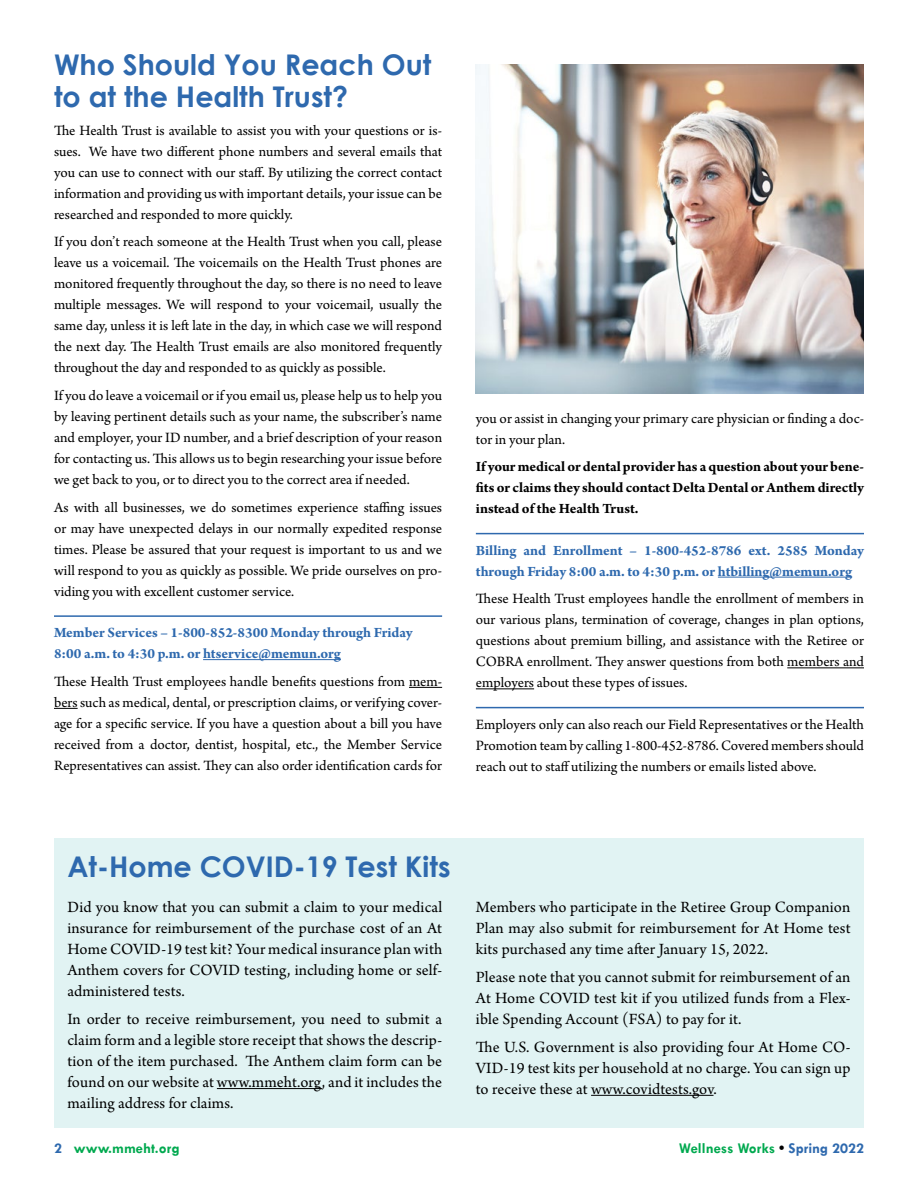
<style>
.page{position:relative;width:918px;height:1188px;background:#fff}
.page>*{position:absolute;margin:0;border:0;box-sizing:border-box;transform-origin:0 0}
.Headline-MMEHT_NL{font:700 28.5px/31.5px "Century Gothic";color:#2e69ae}
.Body_Text-MMEHT_NL{font:16.5px/21px "Arno Pro";letter-spacing:.01em;color:#000;text-align:justify}
.Body_Text-MMEHT_NL-2{font:15px/21px "Arno Pro";color:#000;text-align:justify}
.Body_Text-MMEHT_NL-3{font:700 15px/21px "Arno Pro";color:#2e69ae}
.Body_Text-MMEHT_NL-4{font:700 15px/21px "Arno Pro";letter-spacing:-.005em;color:#000;text-align:justify}
.t1{font:700 15px "Tw Cen";color:#00a94f}
.s1{color:#2e69ae}
.s2{color:#000}
</style>
<div class="page">
<hr style="left:54px;top:615px;width:388px;height:2px;background:#2e69ae">
<hr style="left:203px;top:659px;width:138px;height:1px;background:#2e69ae">
<hr style="left:409px;top:687px;width:33px;height:1px;background:#000">
<svg style="left:54px;top:708px;width:24px;height:1px"></svg>
<hr style="left:476px;top:533px;width:388px;height:1px;background:#2e69ae">
<hr style="left:718px;top:577px;width:134px;height:1px;background:#2e69ae">
<hr style="left:787px;top:667px;width:77px;height:1px;background:#000">
<hr style="left:476px;top:688px;width:58px;height:1px;background:#000">
<hr style="left:476px;top:707px;width:388px;height:1px;background:#2e69ae">
<div style="left:54px;top:838px;width:810px;height:290px;background:#e1f3f3"></div>
<hr style="left:217px;top:1088px;width:105px;height:1px;background:#000">
<hr style="left:591px;top:1095px;width:123px;height:1px;background:#000">
<img style="left:476px;top:65px;width:388px;height:328px">
<p class="Headline-MMEHT_NL" style="left:54px;top:48px;width:379px">Who Should You Reach Out to at the Health Trust?</p>
<p class="Body_Text-MMEHT_NL-2" style="left:54px;top:120px;width:390px">The Health Trust is available to assist you with your questions or is&shy;sues. We have two different phone numbers and several emails that you can use to connect with our staff. By utilizing the correct contact information and providing us with important details, your issue can be researched and responded to more quickly.</p>
<p class="Body_Text-MMEHT_NL-2" style="left:54px;top:232px;width:390px">If you don’t reach someone at the Health Trust when you call, please leave us a voicemail. The voicemails on the Health Trust phones are monitored frequently throughout the day, so there is no need to leave multiple messages. We will respond to your voicemail, usually the same day, unless it is left late in the day, in which case we will respond the next day. The Health Trust emails are also monitored frequently throughout the day and responded to as quickly as possible.</p>
<p class="Body_Text-MMEHT_NL-2" style="left:54px;top:386px;width:390px">If you do leave a voicemail or if you email us, please help us to help you by leaving pertinent details such as your name, the subscriber’s name and employer, your ID number, and a brief description of your reason for contacting us. This allows us to begin researching your issue before we get back to you, or to direct you to the correct area if needed.</p>
<p class="Body_Text-MMEHT_NL-2" style="left:54px;top:498px;width:390px">As with all businesses, we do sometimes experience staffing issues or may have unexpected delays in our normally expedited response times. Please be assured that your request is important to us and we will respond to you as quickly as possible. We pride ourselves on pro&shy;viding you with excellent customer service.</p>
<p class="Body_Text-MMEHT_NL-3" style="left:54px;top:623px;width:360px">Member Services – 1-800-852-8300 Monday through Friday<br>8:00 a.m. to 4:30 p.m. or htservice@memun.org</p>
<p class="Body_Text-MMEHT_NL-2" style="left:54px;top:672px;width:390px">These Health Trust employees handle benefits questions from mem&shy;bers such as medical, dental, or prescription claims, or verifying cover&shy;age for a specific service. If you have a question about a bill you have received from a doctor, dentist, hospital, etc., the Member Service Representatives can assist. They can also order identification cards for</p>
<p class="Body_Text-MMEHT_NL-2" style="left:476px;top:408px;width:390px">you or assist in changing your primary care physician or finding a doc&shy;tor in your plan.</p>
<p class="Body_Text-MMEHT_NL-4" style="left:476px;top:457px;width:390px">If your medical or dental provider has a question about your bene&shy;fits or claims they should contact Delta Dental or Anthem directly instead of the Health Trust.</p>
<p class="Body_Text-MMEHT_NL-3" style="left:476px;top:540px;width:390px">Billing and Enrollment – 1-800-452-8786 ext. 2585 Monday through Friday 8:00 a.m. to 4:30 p.m. or htbilling@memun.org</p>
<p class="Body_Text-MMEHT_NL-2" style="left:476px;top:589px;width:390px">These Health Trust employees handle the enrollment of members in our various plans, termination of coverage, changes in plan options, questions about premium billing, and assistance with the Retiree or COBRA enrollment. They answer questions from both members and employers about these types of issues.</p>
<p class="Body_Text-MMEHT_NL-2" style="left:476px;top:714px;width:390px">Employers only can also reach our Field Representatives or the Health Promotion team by calling 1-800-452-8786. Covered members should reach out to staff utilizing the numbers or emails listed above.</p>
<p class="Headline-MMEHT_NL" style="left:68px;top:849px;width:385px">At-Home COVID-19 Test Kits</p>
<p class="Body_Text-MMEHT_NL" style="left:68px;top:898px;width:376px">Did you know that you can submit a claim to your medical insurance for reimbursement of the purchase cost of an At Home COVID-19 test kit? Your medical insurance plan with Anthem covers for COVID testing, including home or self&shy;administered tests.</p>
<p class="Body_Text-MMEHT_NL" style="left:68px;top:1009px;width:376px">In order to receive reimbursement, you need to submit a claim form and a legible store receipt that shows the descrip&shy;tion of the item purchased. The Anthem claim form can be found on our website at www.mmeht.org, and it includes the mailing address for claims.</p>
<p class="Body_Text-MMEHT_NL" style="left:476px;top:898px;width:376px">Members who participate in the Retiree Group Companion Plan may also submit for reimbursement for At Home test kits purchased any time after January 15, 2022.</p>
<p class="Body_Text-MMEHT_NL" style="left:476px;top:967px;width:376px">Please note that you cannot submit for reimbursement of an At Home COVID test kit if you utilized funds from a Flex&shy;ible Spending Account (FSA) to pay for it.</p>
<p class="Body_Text-MMEHT_NL" style="left:476px;top:1037px;width:376px">The U.S. Government is also providing four At Home CO-VID-19 test kits per household at no charge. You can sign up to receive these at www.covidtests.gov.</p>
<p class="t1" style="left:54px;top:1139px;width:127px"><span class="s1">2</span> www.mmeht.org</p>
<p class="t1" style="left:679px;top:1139px;width:187px">Wellness Works <span class="s2">•</span> <span class="s1">Spring 2022</span></p>
</div>
